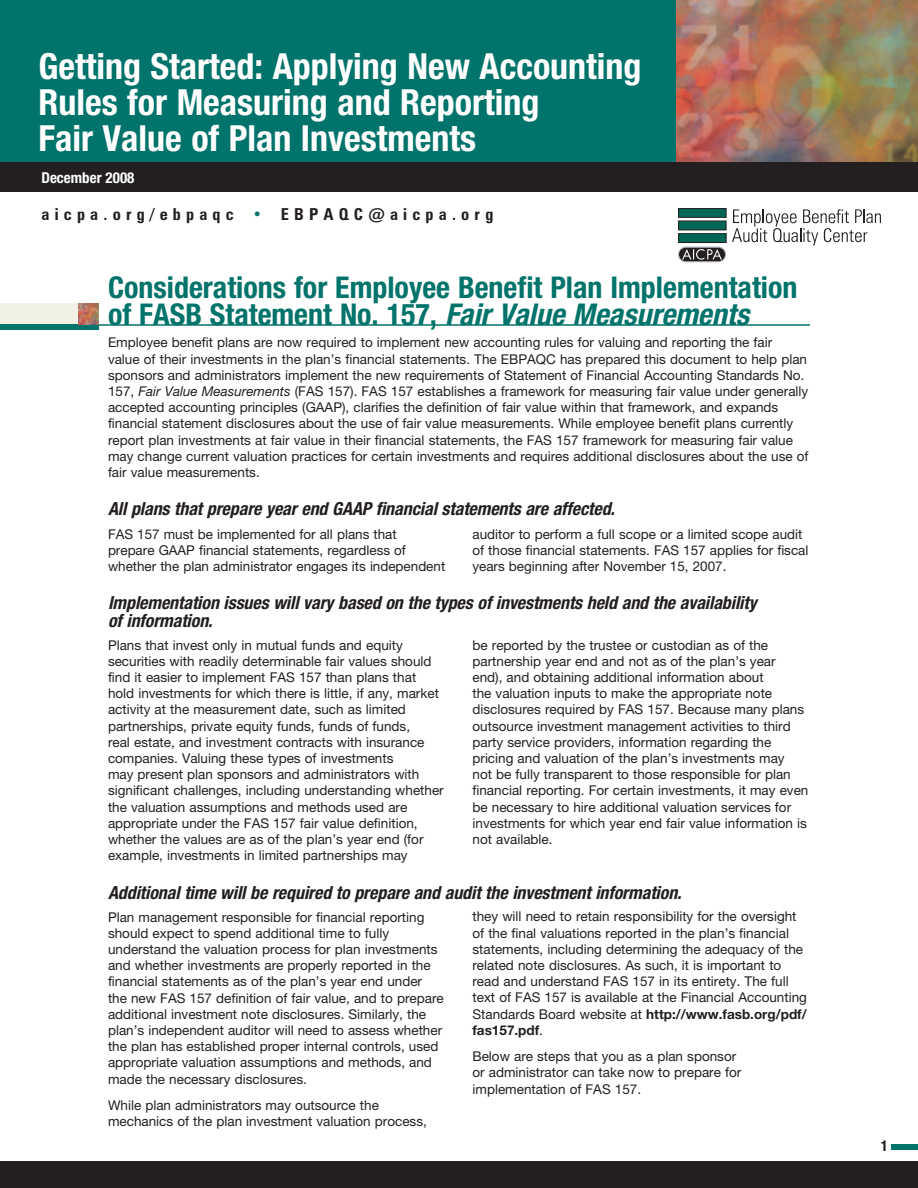
<style>
.page{position:relative;width:918px;height:1188px;background:#fff}
.page>*{position:absolute;margin:0;border:0;box-sizing:border-box;transform-origin:0 0}
.t1{font:700 condensed 36px/36px "Helvetica Neue";color:#fff}
.t2{font:700 condensed 30px/27px "Helvetica Neue";color:#00736a}
.t3{font:italic 700 condensed 18px/18px "Helvetica Neue";letter-spacing:-.005em;color:#231f20}
.t4{font:700 condensed 16.5px "Zurich BT";letter-spacing:.315em;color:#231f20}
.t5{font:700 condensed 15px "Helvetica Neue";color:#fff}
.t6{font:700 condensed 15px "Helvetica Neue";color:#231f20}
.t7{font:13.5px/16.2px "Helvetica Neue";color:#231f20}
.s1{color:#00736a}
.s2{font-style:italic}
.s3{font-weight:700}
</style>
<div class="page">
<div style="left:0;top:1161px;width:918px;height:27px;background:#231f20"></div>
<div style="left:891px;top:1144px;width:27px;height:6px;background:#00736a"></div>
<div style="left:0;top:119px;width:918px;height:73px;background:#231f20"></div>
<div style="left:0;top:0;width:688px;height:162px;background:#00736a"></div>
<img style="left:677px;top:0;width:241px;height:162px">
<svg style="left:732px;top:209px;width:149px;height:37px"></svg>
<div style="left:679px;top:234px;width:47px;height:9px;background:#006756"></div>
<div style="left:678px;top:233px;width:48px;height:10px;border:1px solid #231f20"></div>
<div style="left:679px;top:221px;width:47px;height:9px;background:#006756"></div>
<div style="left:678px;top:221px;width:48px;height:9px;border:1px solid #231f20"></div>
<div style="left:679px;top:208px;width:47px;height:9px;background:#006756"></div>
<div style="left:678px;top:208px;width:48px;height:10px;border:1px solid #231f20"></div>
<svg style="left:678px;top:247px;width:48px;height:15px"></svg>
<div style="left:0;top:303px;width:98px;height:22px;background:#f1f0e4"></div>
<div style="left:0;top:325px;width:98px;height:5px;background:#00736a"></div>
<hr style="left:0;top:324px;width:810px;height:2px;background:#00736a">
<img style="left:79px;top:303px;width:19px;height:21px">
<h1 class="t1" style="left:38px;top:48px;width:605px">Getting Started: Applying New Accounting<br>Rules for Measuring and Reporting<br>Fair Value of Plan Investments</h1>
<p class="t5" style="left:41px;top:168px;width:95px">December 2008</p>
<p class="t4" style="left:41px;top:204px;width:453px">aicpa.org/ebpaqc <span class="s1">•</span> EBPAQC@aicpa.org</p>
<h2 class="t2" style="left:108px;top:273px;width:691px">Considerations for Employee Benefit Plan Implementation of FASB Statement No. 157, <span class="s2">Fair Value Measurements</span></h2>
<p class="t7" style="left:108px;top:334px;width:702px">Employee benefit plans are now required to implement new accounting rules for valuing and reporting the fair<br>value of their investments in the plan’s financial statements. The EBPAQC has prepared this document to help plan sponsors and administrators implement the new requirements of Statement of Financial Accounting Standards No.<br>157, <span class="s2">Fair Value Measurements</span> (FAS 157). FAS 157 establishes a framework for measuring fair value under generally accepted accounting principles (GAAP), clarifies the definition of fair value within that framework, and expands financial statement disclosures about the use of fair value measurements. While employee benefit plans currently report plan investments at fair value in their financial statements, the FAS 157 framework for measuring fair value may change current valuation practices for certain investments and requires additional disclosures about the use of fair value measurements.</p>
<h3 class="t3" style="left:108px;top:499px;width:508px">All plans that prepare year end GAAP financial statements are affected.</h3>
<p class="t7" style="left:108px;top:526px;width:339px">FAS 157 must be implemented for all plans that prepare GAAP financial statements, regardless of whether the plan administrator engages its independent</p>
<p class="t7" style="left:472px;top:526px;width:337px">auditor to perform a full scope or a limited scope audit of those financial statements. FAS 157 applies for fiscal years beginning after November 15, 2007.</p>
<h3 class="t3" style="left:108px;top:593px;width:650px">Implementation issues will vary based on the types of investments held and the availability of information.</h3>
<p class="t7" style="left:108px;top:637px;width:337px">Plans that invest only in mutual funds and equity securities with readily determinable fair values should find it easier to implement FAS 157 than plans that hold investments for which there is little, if any, market activity at the measurement date, such as limited partnerships, private equity funds, funds of funds,<br>real estate, and investment contracts with insurance companies. Valuing these types of investments<br>may present plan sponsors and administrators with significant challenges, including understanding whether the valuation assumptions and methods used are appropriate under the FAS 157 fair value definition, whether the values are as of the plan’s year end (for example, investments in limited partnerships may</p>
<p class="t7" style="left:472px;top:637px;width:337px">be reported by the trustee or custodian as of the partnership year end and not as of the plan’s year end), and obtaining additional information about<br>the valuation inputs to make the appropriate note disclosures required by FAS 157. Because many plans outsource investment management activities to third party service providers, information regarding the pricing and valuation of the plan’s investments may<br>not be fully transparent to those responsible for plan financial reporting. For certain investments, it may even be necessary to hire additional valuation services for investments for which year end fair value information is not available.</p>
<h3 class="t3" style="left:108px;top:883px;width:575px">Additional time will be required to prepare and audit the investment information.</h3>
<p class="t7" style="left:108px;top:908px;width:337px">Plan management responsible for financial reporting should expect to spend additional time to fully understand the valuation process for plan investments and whether investments are properly reported in the financial statements as of the plan’s year end under the new FAS 157 definition of fair value, and to prepare additional investment note disclosures. Similarly, the plan’s independent auditor will need to assess whether the plan has established proper internal controls, used appropriate valuation assumptions and methods, and made the necessary disclosures.</p>
<p class="t7" style="left:108px;top:1097px;width:320px">While plan administrators may outsource the mechanics of the plan investment valuation process,</p>
<p class="t7" style="left:472px;top:908px;width:336px">they will need to retain responsibility for the oversight of the final valuations reported in the plan’s financial statements, including determining the adequacy of the related note disclosures. As such, it is important to read and understand FAS 157 in its entirety. The full text of FAS 157 is available at the Financial Accounting Standards Board website at <span class="s3">http://www.fasb.org/pdf/ fas157.pdf</span>.</p>
<p class="t7" style="left:472px;top:1048px;width:270px">Below are steps that you as a plan sponsor or administrator can take now to prepare for implementation of FAS 157.</p>
<p class="t6" style="left:881px;top:1136px;width:9px">1</p>
</div>
